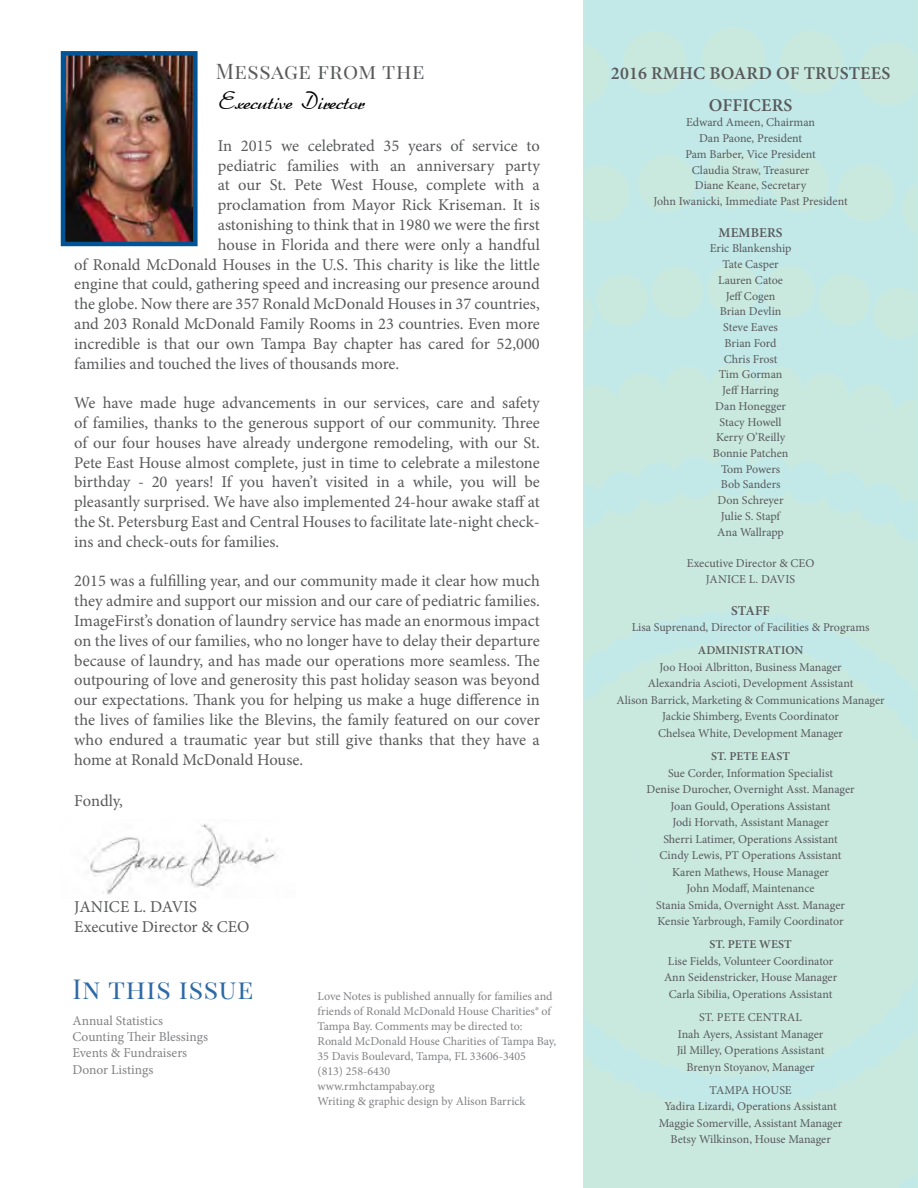
<style>
.page{position:relative;width:918px;height:1188px;background:#fff}
.page>*{position:absolute;margin:0;border:0;box-sizing:border-box;transform-origin:0 0}
.t1{font:27px "Playfair Display SC";letter-spacing:.025em;color:#2d69a5}
.t2{font:21px "Playfair Display SC";letter-spacing:.025em;color:#58595b}
.t3{font:600 18px/31.5px "Minion Pro";letter-spacing:.01em;color:#58595b;text-align:center}
.t4{font:18px "Better Heather";letter-spacing:.025em;color:#000}
.t5{font:16.5px/19.8px "Minion Pro";letter-spacing:-.005em;color:#58595b;text-align:justify}
.t6{font:13.5px/16.2px "Minion Pro";color:#808285}
.t7{font:600 13.5px "Minion Pro";letter-spacing:.01em;color:#58595b}
.t8{font:12px/15.8px "Minion Pro";letter-spacing:-.005em;color:#58595b;text-align:center}
.t9{font:12px/15px "Minion Pro";color:#808285}
.t10{font:600 12px "Minion Pro";letter-spacing:.005em;color:#58595b}
</style>
<div class="page">
<img style="left:66px;top:56px;width:127px;height:185px">
<div style="left:61px;top:51px;width:137px;height:195px;border:4px solid #005496"></div>
<svg style="left:583px;top:0;width:335px;height:1188px;background:#c6e8e1"></svg>
<img style="left:90px;top:823px;width:188px;height:72px">
<p class="t2" style="left:216px;top:58px;width:210px">Message from the</p>
<p class="t4" style="left:219px;top:87px;width:146px">Executive Director</p>
<p class="t5" style="left:218px;top:136px;width:324px">In 2015 we celebrated 35 years of service to</p>
<p class="t5" style="left:218px;top:156px;width:324px">pediatric families with an anniversary party</p>
<p class="t5" style="left:218px;top:175px;width:324px">at our St. Pete West House, complete with a</p>
<p class="t5" style="left:218px;top:195px;width:324px">proclamation from Mayor Rick Kriseman. It is</p>
<p class="t5" style="left:218px;top:215px;width:324px">astonishing to think that in 1980 we were the first</p>
<p class="t5" style="left:218px;top:235px;width:324px">house in Florida and there were only a handful</p>
<p class="t5" style="left:74px;top:255px;width:467px">of Ronald McDonald Houses in the U.S. This charity is like the little</p>
<p class="t5" style="left:74px;top:274px;width:467px">engine that could, gathering speed and increasing our presence around</p>
<p class="t5" style="left:74px;top:294px;width:467px">the globe. Now there are 357 Ronald McDonald Houses in 37 countries,</p>
<p class="t5" style="left:74px;top:314px;width:467px">and 203 Ronald McDonald Family Rooms in 23 countries. Even more</p>
<p class="t5" style="left:74px;top:334px;width:467px">incredible is that our own Tampa Bay chapter has cared for 52,000</p>
<p class="t5" style="left:74px;top:354px;width:327px">families and touched the lives of thousands more.</p>
<p class="t5" style="left:74px;top:393px;width:467px">We have made huge advancements in our services, care and safety of families, thanks to the generous support of our community. Three of our four houses have already undergone remodeling, with our St.<br>Pete East House almost complete, just in time to celebrate a milestone birthday - 20 years! If you haven’t visited in a while, you will be pleasantly surprised. We have also implemented 24-hour awake staff at the St. Petersburg East and Central Houses to facilitate late-night check&shy;ins and check-outs for families.</p>
<p class="t5" style="left:74px;top:571px;width:467px">2015 was a fulfilling year, and our community made it clear how much they admire and support our mission and our care of pediatric families.<br>ImageFirst’s donation of laundry service has made an enormous impact on the lives of our families, who no longer have to delay their departure because of laundry, and has made our operations more seamless. The outpouring of love and generosity this past holiday season was beyond our expectations. Thank you for helping us make a huge difference in the lives of families like the Blevins, the family featured on our cover who endured a traumatic year but still give thanks that they have a home at Ronald McDonald House.</p>
<p class="t5" style="left:74px;top:791px;width:50px">fondly,</p>
<p class="t5" style="left:74px;top:897px;width:177px;text-align:center">L. Davis<br>Executive Director &amp; CEO</p>
<p class="t5" style="left:74px;top:897px;width:12px">Janice</p>
<h1 class="t1" style="left:72px;top:972px;width:183px">In this issue</h1>
<p class="t6" style="left:72px;top:1013px;width:137px">Annual Statistics<br>Counting Their Blessings<br>Events &amp; Fundraisers<br>Donor Listings</p>
<p class="t9" style="left:318px;top:989px;width:240px">Love Notes is published annually for families and friends of Ronald McDonald House Charities® of Tampa Bay. Comments may be directed to:<br>Ronald McDonald House Charities of Tampa Bay, 35 Davis Boulevard, Tampa, FL 33606-3405<br>(813) 258-6430<br>www.rmhctampabay.org<br>Writing &amp; graphic design by Alison Barrick</p>
<p class="t3" style="left:611px;top:57px;width:281px">2016 RMHC BOARD OF TRUSTEES<br>OFFICERS</p>
<p class="t8" style="left:654px;top:115px;width:196px">Edward Ameen, Chairman<br>Dan Paone, President<br>Pam Barber, Vice President<br>Claudia Straw, Treasurer<br>Diane Keane, Secretary<br>John Iwanicki, Immediate Past President</p>
<p class="t7" style="left:719px;top:223px;width:66px">MEMBERS</p>
<p class="t8" style="left:710px;top:241px;width:83px">Eric Blankenship<br>Tate Casper<br>Lauren Catoe<br>Jeff Cogen<br>Brian Devlin<br>Steve Eaves<br>Brian Ford<br>Chris Frost<br>Tim Gorman<br>Jeff Harring<br>Dan Honegger<br>Stacy Howell<br>Kerry O’Reilly<br>Bonnie Patchen<br>Tom Powers<br>Bob Sanders<br>Don Schreyer<br>Julie S. Stapf<br>Ana Wallrapp</p>
<p class="t8" style="left:706px;top:556px;width:110px;text-align:left;text-indent:-19px">Executive Director &amp; CEO<br>Janice</p>
<p class="t8" style="left:749px;top:571px;width:42px">L. Davis</p>
<p class="t7" style="left:731px;top:601px;width:40px">STAFF</p>
<p class="t8" style="left:632px;top:619px;width:239px">Lisa Suprenand, Director of Facilities &amp; Programs</p>
<p class="t10" style="left:698px;top:642px;width:107px">ADMINISTRATION</p>
<p class="t8" style="left:617px;top:659px;width:270px;line-height:16.5px">Joo Hooi Albritton, Business Manager<br>Alexandria Ascioti, Development Assistant<br>Alison Barrick, Marketing &amp; Communications Manager Jackie Shimberg, Events Coordinator<br>Chelsea White, Development Manager</p>
<p class="t10" style="left:711px;top:748px;width:76px">ST . PETE EAST</p>
<p class="t8" style="left:647px;top:765px;width:210px;line-height:16.5px">Sue Corder, Information Specialist<br>Denise Durocher, Overnight Asst. Manager Joan Gould, Operations Assistant<br>Jodi Horvath, Assistant Manager<br>Sherri Latimer, Operations Assistant<br>Cindy Lewis, PT Operations Assistant Karen Mathews, House Manager<br>John Modaff, Maintenance<br>Stania Smida, Overnight Asst. Manager Kensie Yarbrough, Family Coordinator</p>
<p class="t10" style="left:710px;top:936px;width:80px">ST . PETE WEST</p>
<p class="t8" style="left:664px;top:953px;width:175px;line-height:16.5px">Lise Fields, Volunteer Coordinator<br>Ann Seidenstricker, House Manager<br>Carla Sibilia, Operations Assistant</p>
<p class="t8" style="left:699px;top:1009px;width:28px">St. Pete</p>
<p class="t8" style="left:748px;top:1009px;width:17px">Central</p>
<p class="t8" style="left:678px;top:1026px;width:147px">Inah Ayers, Assistant Manager</p>
<p class="t8" style="left:677px;top:1042px;width:149px">Jil Milley, Operations Assistant</p>
<p class="t8" style="left:686px;top:1059px;width:130px">Brenyn Stoyanov, Manager</p>
<p class="t8" style="left:709px;top:1082px;width:14px">Tampa</p>
<p class="t8" style="left:752px;top:1082px;width:13px">House</p>
<p class="t8" style="left:664px;top:1099px;width:174px">Yadira Lizardi, Operations Assistant</p>
<p class="t8" style="left:659px;top:1115px;width:185px">Maggie Somerville, Assistant Manager</p>
<p class="t8" style="left:670px;top:1132px;width:162px">Betsy Wilkinson, House Manager</p>
</div>
